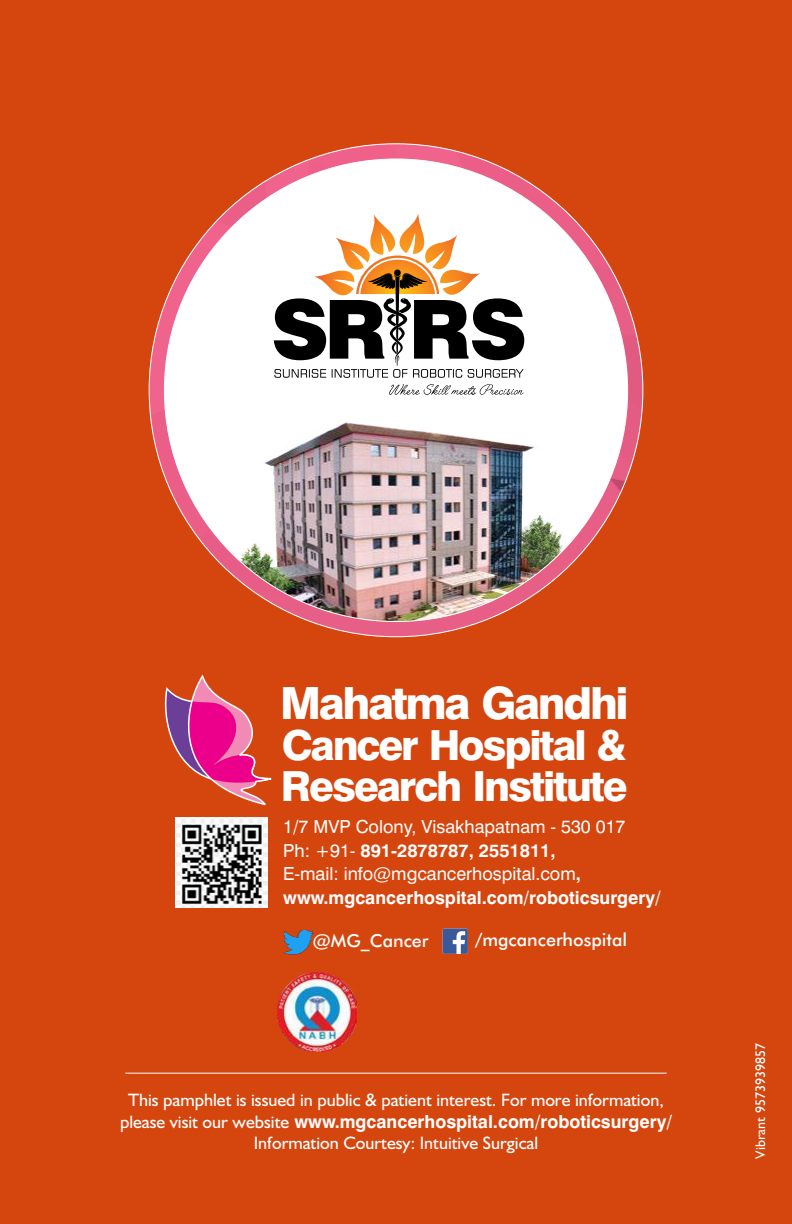
<style>
.page{position:relative;width:792px;height:1224px;background:#d5460f}
.page>*{position:absolute;margin:0;border:0;box-sizing:border-box;transform-origin:0 0}
.t1{font:800 44.4px "Swiss 721 BT";letter-spacing:-.05em;color:#fff}
.t2{font:800 41.4px/41.4px "Swiss 721 BT";letter-spacing:-.05em;color:#fff}
.t3{font:18px/23.8px "Swiss 721 BT";color:#fff}
.t4{font:18px "Humanist 521 BT";color:#fff}
.t5{font:700 18px "Swiss 721 BT";color:#fff}
.t6{font:500 18px "Futura BT";color:#fff}
.t7{font:14px "Gill Sans";color:#fff}
.s1{font-weight:700}
.s2{font-family:"Humanist 521 BT";font-weight:400}
</style>
<div class="page">
<img style="left:149px;top:144px;width:494px;height:493px;border-radius:247px">
<div style="left:164px;top:159px;width:464px;height:463px;background:#fff;border-radius:50%"></div>
<img style="left:225px;top:422px;width:354px;height:200px">
<svg style="left:274px;top:214px;width:250px;height:164px"></svg>
<svg style="left:389px;top:384px;width:135px;height:11px"></svg>
<svg style="left:164px;top:674px;width:108px;height:132px"></svg>
<img style="left:443px;top:929px;width:25px;height:25px">
<img style="left:283px;top:931px;width:30px;height:24px">
<img style="left:277px;top:972px;width:79px;height:79px">
<img style="left:175px;top:818px;width:92px;height:90px">
<hr style="left:125px;top:1073px;width:542px;height:1px;background:#fff">
<h1 class="t1" style="left:280px;top:676px;width:350px">Mahatma Gandhi</h1>
<h2 class="t2" style="left:281px;top:724px;width:348px">Cancer Hospital &amp;<br>Research Institute</h2>
<p class="t3" style="left:283px;top:814px;width:379px">1/7 MVP Colony, Visakhapatnam - 530 017<br>Ph: +91- <span class="s1">891-2878787, 2551811,<br></span>E-mail: info@mgcancerhospital.com<span class="s1">, www.mgcancerhospital.com/roboticsurgery/</span></p>
<p class="t6" style="left:313px;top:930px;width:117px">@MG_Cancer</p>
<p class="t6" style="left:475px;top:929px;width:154px">/mgcancerhospital</p>
<p class="t4" style="left:128px;top:1089px;width:537px">This pamphlet is issued in public &amp; patient interest. For more information,</p>
<p class="t5" style="left:120px;top:1110px;width:554px"><span class="s2">please visit our website</span> www.mgcancerhospital.com/roboticsurgery/</p>
<p class="t4" style="left:254px;top:1132px;width:286px">Information Courtesy: Intuitive Surgical</p>
<p class="t7" style="left:752px;top:1159px;width:117px;rotate:-90deg">Vibrant 9573939857</p>
</div>
